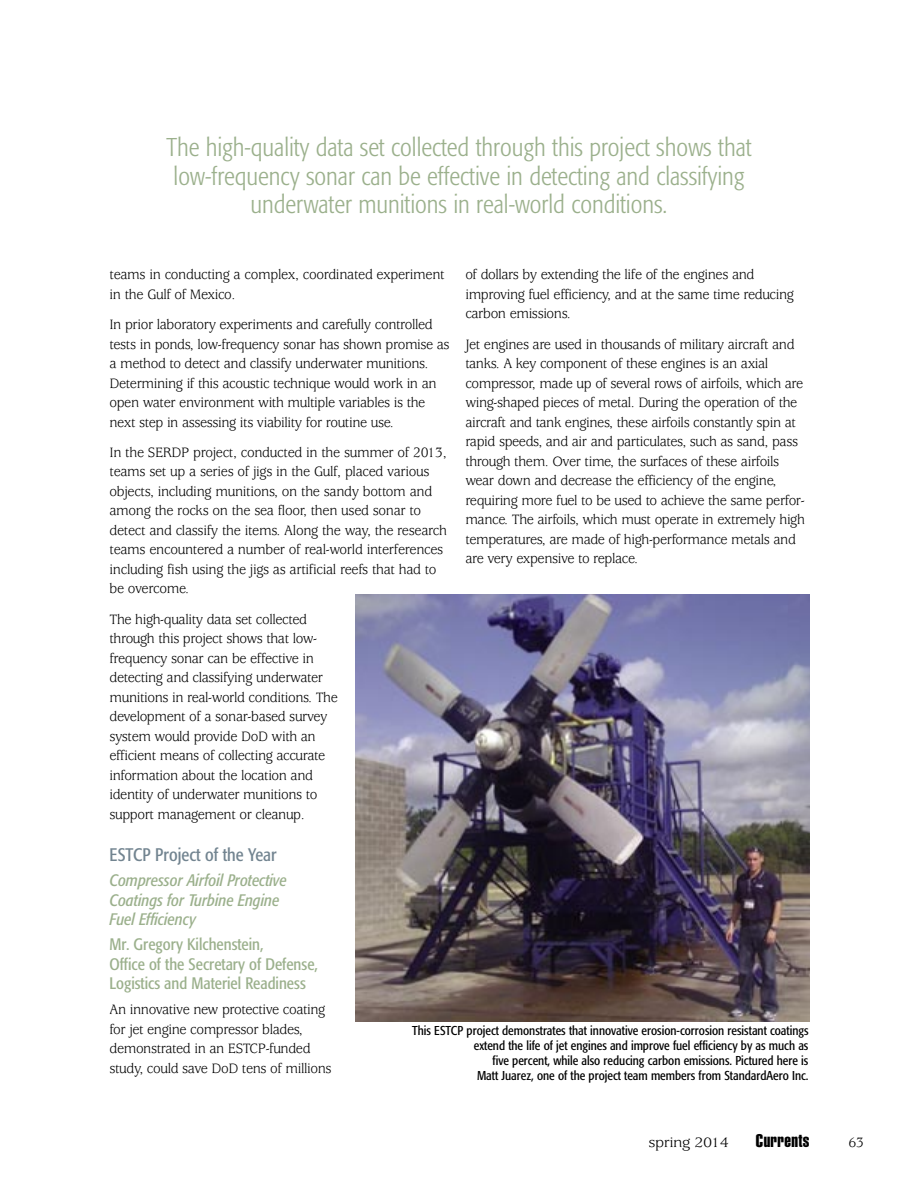
<style>
.page{position:relative;width:918px;height:1188px;background:#fff}
.page>*{position:absolute;margin:0;border:0;box-sizing:border-box;transform-origin:0 0}
.t1{font:300 condensed 25.5px/28.5px "Formata";color:#9bb08c;text-align:center}
.t2{font:condensed 18px "Formata";color:#728490}
.t3{font:18px "Helvetica Extra Compressed";letter-spacing:.02em;color:#000;scale:1.1 1}
.t4{font:condensed 16.5px/19.5px "Formata";color:#9bb08c}
.t5{font:italic condensed 16.5px/19.5px "Formata";color:#9bb08c}
.t6{font:15px/19.5px "Usherwood";letter-spacing:-.03em;color:#000;scale:.95 1}
.t7{font:15px "Usherwood";letter-spacing:-.03em;color:#000;scale:1.1 1}
.t8{font:condensed 12.75px/15px "Formata";color:#000;text-align:right}
</style>
<div class="page">
<img style="left:356px;top:594px;width:454px;height:427px">
<h1 class="t1" style="left:166px;top:135px;width:587px">The high-quality data set collected through this project shows that low-frequency sonar can be effective in detecting and classifying underwater munitions in real-world conditions.</h1>
<p class="t6" style="left:110px;top:266px;width:354px">teams in conducting a complex, coordinated experiment in the Gulf of Mexico.</p>
<p class="t6" style="left:110px;top:316px;width:360px">In prior laboratory experiments and carefully controlled tests in ponds, low-frequency sonar has shown promise as a method to detect and classify underwater munitions.<br>Determining if this acoustic technique would work in an open water environment with multiple variables is the next step in assessing its viability for routine use.</p>
<p class="t6" style="left:110px;top:444px;width:357px">In the SERDP project, conducted in the summer of 2013, teams set up a series of jigs in the Gulf, placed various objects, including munitions, on the sandy bottom and among the rocks on the sea floor, then used sonar to detect and classify the items. Along the way, the research teams encountered a number of real-world interferences including fish using the jigs as artificial reefs that had to be overcome.</p>
<p class="t6" style="left:110px;top:611px;width:242px">The high-quality data set collected through this project shows that low&shy;frequency sonar can be effective in detecting and classifying underwater munitions in real-world conditions. The development of a sonar-based survey system would provide DoD with an efficient means of collecting accurate information about the location and identity of underwater munitions to support management or cleanup.</p>
<p class="t2" style="left:110px;top:848px;width:169px">ESTCP Project of the Year</p>
<p class="t5" style="left:110px;top:872px;width:179px">Compressor Airfoil Protective<br>Coatings for Turbine Engine<br>Fuel Efficiency</p>
<p class="t4" style="left:110px;top:936px;width:210px">Mr. Gregory Kilchenstein,<br>Office of the Secretary of Defense,<br>Logistics and Materiel Readiness</p>
<p class="t6" style="left:110px;top:1001px;width:235px">An innovative new protective coating for jet engine compressor blades, demonstrated in an ESTCP-funded study, could save DoD tens of millions</p>
<p class="t6" style="left:465px;top:266px;width:347px">of dollars by extending the life of the engines and improving fuel efficiency, and at the same time reducing carbon emissions.</p>
<p class="t6" style="left:465px;top:336px;width:359px">Jet engines are used in thousands of military aircraft and tanks. A key component of these engines is an axial compressor, made up of several rows of airfoils, which are wing-shaped pieces of metal. During the operation of the aircraft and tank engines, these airfoils constantly spin at rapid speeds, and air and particulates, such as sand, pass through them. Over time, the surfaces of these airfoils wear down and decrease the efficiency of the engine, requiring more fuel to be used to achieve the same perfor&shy;mance. The airfoils, which must operate in extremely high temperatures, are made of high-performance metals and are very expensive to replace.</p>
<p class="t8" style="left:412px;top:1024px;width:398px">This ESTCP project demonstrates that innovative erosion-corrosion resistant coatings extend the life of jet engines and improve fuel efficiency by as much as<br>five percent, while also reducing carbon emissions. Pictured here is<br>Matt Juarez, one of the project team members from StandardAero Inc.</p>
<p class="t7" style="left:648px;top:1137px;width:75px">spring 2014</p>
<p class="t3" style="left:756px;top:1134px;width:50px">Currents</p>
<p class="t6" style="left:849px;top:1134px;width:18px">63</p>
</div>
